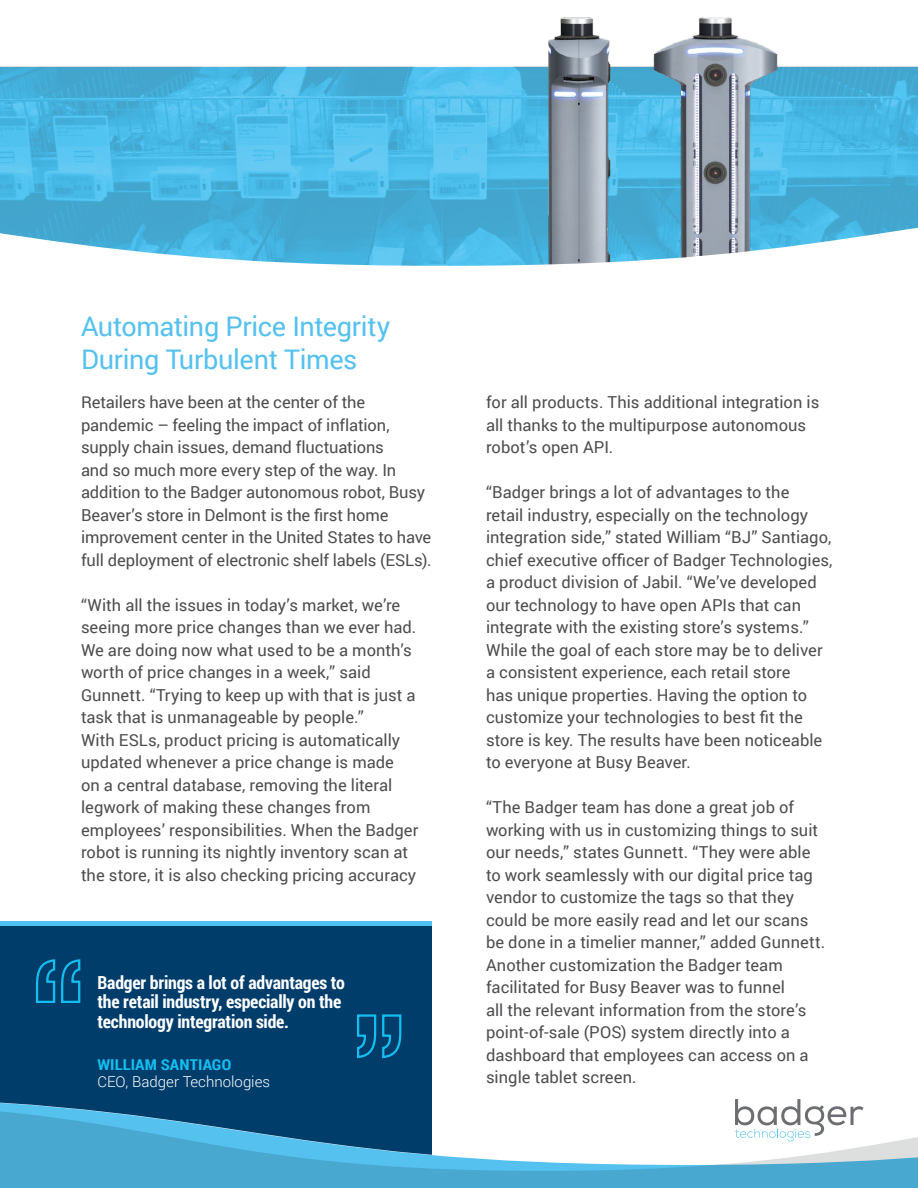
<style>
.page{position:relative;width:918px;height:1188px;background:#fff}
.page>*{position:absolute;margin:0;border:0;box-sizing:border-box;transform-origin:0 0}
.t1{font:27px/33px "Roboto";letter-spacing:-.015em;color:#54c1ef}
.t2{font:700 18px/19.5px "Roboto Condensed";letter-spacing:-.01em;color:#fff}
.t3{font:16.5px/22.5px "Roboto";color:#4d4d4f}
.t4{font:300 15px "Roboto";color:#fff}
.t5{font:700 15px "Roboto Condensed";letter-spacing:.01em;color:#15bef0;scale:1.12 1}
</style>
<div class="page">
<img style="left:0;top:67px;width:918px;height:130px">
<img style="left:461px;top:17px;width:151px;height:180px">
<img style="left:612px;top:17px;width:201px;height:180px">
<div style="left:0;top:925px;width:432px;height:256px;background:#003d6b"></div>
<svg style="left:36px;top:959px;width:45px;height:44px"></svg>
<svg style="left:357px;top:1014px;width:45px;height:45px"></svg>
<svg style="left:0;top:1099px;width:918px;height:89px"></svg>
<svg style="left:0;top:197px;width:918px;height:69px"></svg>
<hr style="left:0;top:921px;width:432px;height:4px;background:#4fc2f0">
<h1 class="t1" style="left:81px;top:309px;width:311px">Automating Price Integrity<br>During Turbulent Times</h1>
<p class="t3" style="left:81px;top:390px;width:352px">Retailers have been at the center of the pandemic – feeling the impact of inflation, supply chain issues, demand fluctuations<br>and so much more every step of the way. In addition to the Badger autonomous robot, Busy Beaver’s store in Delmont is the first home improvement center in the United States to have full deployment of electronic shelf labels (ESLs).</p>
<p class="t3" style="left:81px;top:593px;width:339px">“With all the issues in today’s market, we’re seeing more price changes than we ever had.<br>We are doing now what used to be a month’s worth of price changes in a week,” said Gunnett. “Trying to keep up with that is just a task that is unmanageable by people.”<br>With ESLs, product pricing is automatically updated whenever a price change is made<br>on a central database, removing the literal legwork of making these changes from employees’ responsibilities. When the Badger robot is running its nightly inventory scan at the store, it is also checking pricing accuracy</p>
<p class="t2" style="left:98px;top:972px;width:249px">Badger brings a lot of advantages to the retail industry, especially on the technology integration side.</p>
<p class="t5" style="left:97px;top:1054px;width:121px">WILLIAM SANTIAGO</p>
<p class="t4" style="left:97px;top:1071px;width:174px">CEO, Badger Technologies</p>
<p class="t3" style="left:486px;top:390px;width:335px">for all products. This additional integration is all thanks to the multipurpose autonomous robot’s open API.</p>
<p class="t3" style="left:486px;top:480px;width:348px">“Badger brings a lot of advantages to the<br>retail industry, especially on the technology integration side,” stated William “BJ” Santiago, chief executive officer of Badger Technologies, a product division of Jabil. “We’ve developed our technology to have open APIs that can integrate with the existing store’s systems.” While the goal of each store may be to deliver a consistent experience, each retail store<br>has unique properties. Having the option to customize your technologies to best fit the store is key. The results have been noticeable to everyone at Busy Beaver.</p>
<p class="t3" style="left:486px;top:795px;width:341px">“The Badger team has done a great job of working with us in customizing things to suit our needs,” states Gunnett. “They were able to work seamlessly with our digital price tag vendor to customize the tags so that they could be more easily read and let our scans be done in a timelier manner,” added Gunnett.<br>Another customization the Badger team facilitated for Busy Beaver was to funnel<br>all the relevant information from the store’s point-of-sale (POS) system directly into a dashboard that employees can access on a single tablet screen.</p>
</div>
